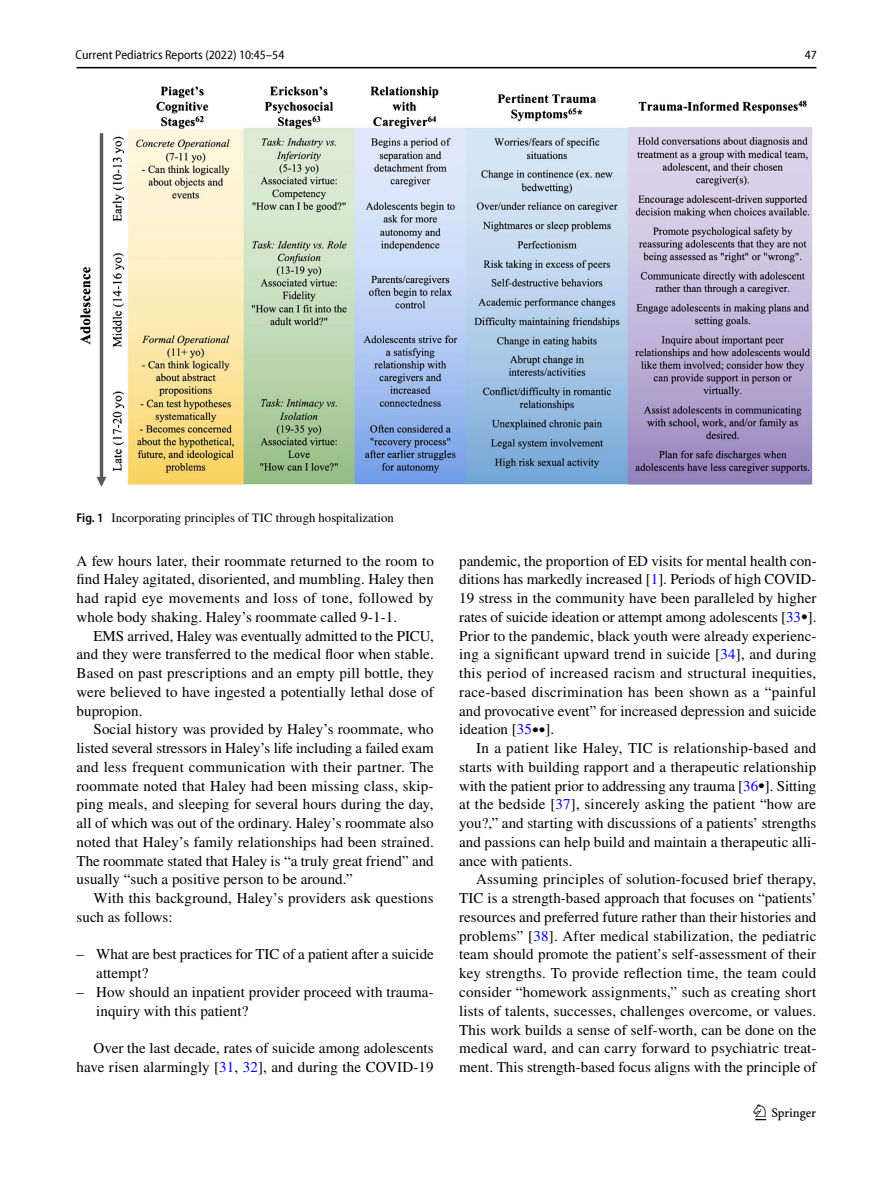
<style>
.page{position:relative;width:893px;height:1187px;background:#fff}
.page>*{position:absolute;margin:0;border:0;box-sizing:border-box;transform-origin:0 0}
.t1{font:22.5px "Springnew Regular 3";color:#000}
.t2{font:15px/18.8px "STIX";letter-spacing:.005em;color:#000;text-align:justify}
.t3{font:12.75px "STIX";color:#000}
.t4{font:semi-condensed 12.75px "Myriad Pro Unic";color:#000}
.s1{font-family:"Myriad Pro";font-weight:600;font-stretch:semi-condensed}
.s2{color:#00f}
.s3{font-size:12.75px}
</style>
<div class="page">
<hr style="left:77px;top:67px;width:739px;height:1px;background:#000">
<img style="left:81px;top:87px;width:731px;height:400px">
<p class="t4" style="left:76px;top:50px;width:210px">Current Pediatrics Reports (2022) 10:45–54</p>
<p class="t4" style="left:805px;top:50px;width:14px">47</p>
<p class="t3" style="left:77px;top:509px;width:319px"><span class="s1">Fig. 1</span> Incorporating principles of TIC through hospitalization</p>
<p class="t2" style="left:77px;top:552px;width:359px">A few hours later, their roommate returned to the room to find Haley agitated, disoriented, and mumbling. Haley then had rapid eye movements and loss of tone, followed by whole body shaking. Haley’s roommate called 9-1-1.</p>
<p class="t2" style="left:77px;top:627px;width:359px;text-indent:17px">EMS arrived, Haley was eventually admitted to the PICU, and they were transferred to the medical floor when stable.<br>Based on past prescriptions and an empty pill bottle, they were believed to have ingested a potentially lethal dose of bupropion.</p>
<p class="t2" style="left:77px;top:721px;width:359px;text-indent:17px">Social history was provided by Haley’s roommate, who listed several stressors in Haley’s life including a failed exam and less frequent communication with their partner. The roommate noted that Haley had been missing class, skip&shy;ping meals, and sleeping for several hours during the day, all of which was out of the ordinary. Haley’s roommate also noted that Haley’s family relationships had been strained.<br>The roommate stated that Haley is “a truly great friend” and usually “such a positive person to be around.”</p>
<p class="t2" style="left:77px;top:889px;width:359px;text-indent:17px">With this background, Haley’s providers ask questions such as follows:</p>
<p class="t2" style="left:96px;top:946px;width:339px;text-indent:-20px">– What are best practices for TIC of a patient after a suicide attempt?</p>
<p class="t2" style="left:96px;top:983px;width:339px;text-indent:-20px">– How should an inpatient provider proceed with trauma&shy;inquiry with this patient?</p>
<p class="t2" style="left:77px;top:1039px;width:359px;text-align:right">Over the last decade, rates of suicide among adolescents have risen alarmingly [<span class="s2">31</span>, <span class="s2">32</span>], and during the COVID-19</p>
<p class="t2" style="left:459px;top:552px;width:359px">pandemic, the proportion of ED visits for mental health con&shy;ditions has markedly increased [<span class="s2">1</span>]. Periods of high COVID-19 stress in the community have been paralleled by higher rates of suicide ideation or attempt among adolescents [<span class="s2">33</span><span class="s3">•</span>].<br>Prior to the pandemic, black youth were already experienc&shy;ing a significant upward trend in suicide [<span class="s2">34</span>], and during this period of increased racism and structural inequities, race-based discrimination has been shown as a “painful and provocative event” for increased depression and suicide ideation [<span class="s2">35</span><span class="s3">••</span>].</p>
<p class="t2" style="left:459px;top:739px;width:359px;text-indent:17px">In a patient like Haley, TIC is relationship-based and starts with building rapport and a therapeutic relationship with the patient prior to addressing any trauma [<span class="s2">36</span><span class="s3">•</span>]. Sitting at the bedside [<span class="s2">37</span>], sincerely asking the patient “how are you?,” and starting with discussions of a patients’ strengths and passions can help build and maintain a therapeutic alli&shy;ance with patients.</p>
<p class="t2" style="left:459px;top:871px;width:359px;text-indent:17px">Assuming principles of solution-focused brief therapy, TIC is a strength-based approach that focuses on “patients’ resources and preferred future rather than their histories and problems” [<span class="s2">38</span>]. After medical stabilization, the pediatric team should promote the patient’s self-assessment of their key strengths. To provide reflection time, the team could consider “homework assignments,” such as creating short lists of talents, successes, challenges overcome, or values.<br>This work builds a sense of self-worth, can be done on the medical ward, and can carry forward to psychiatric treat&shy;ment. This strength-based focus aligns with the principle of</p>
<h1 class="t1" style="left:755px;top:1104px;width:62px">1 3</h1>
</div>
